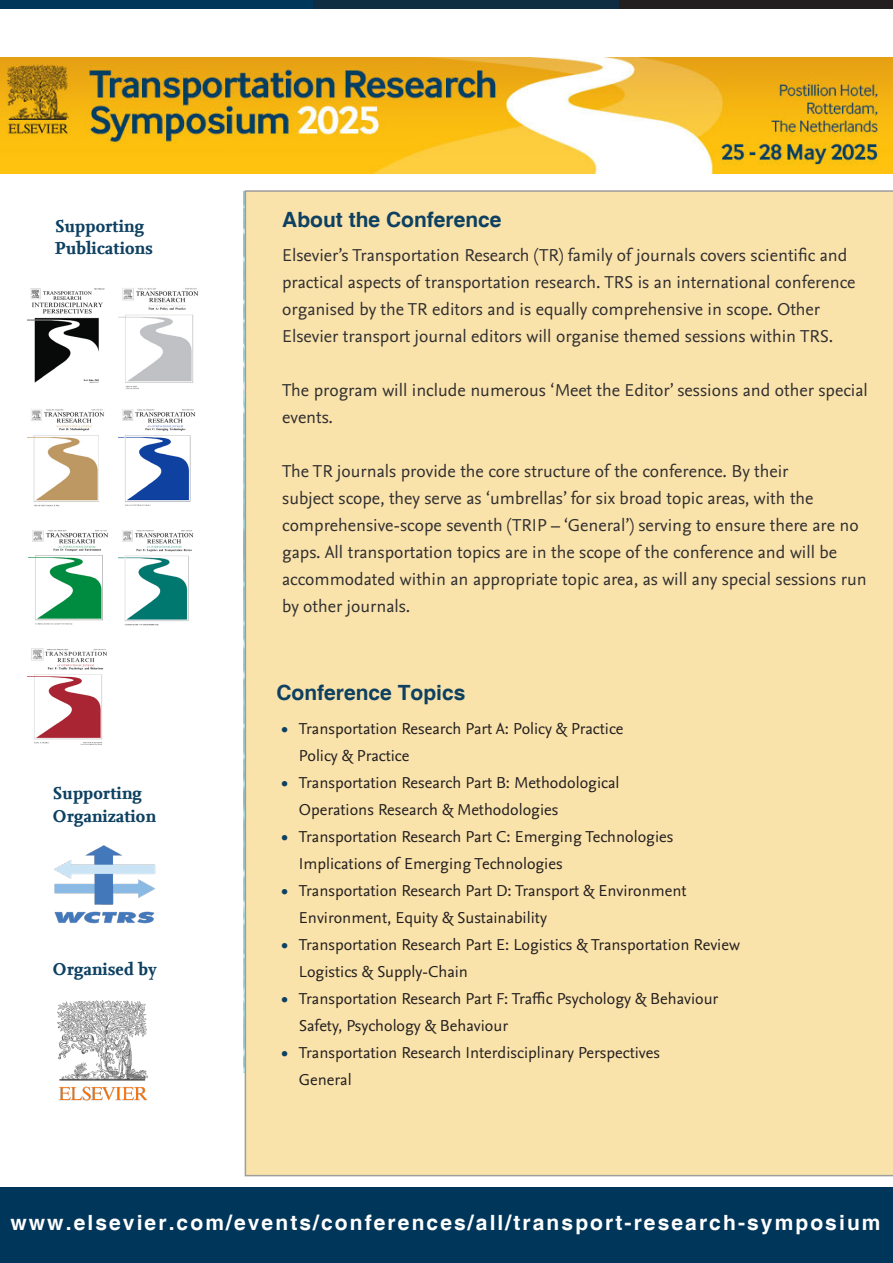
<style>
.page{position:relative;width:893px;height:1263px;background:#fff}
.page>*{position:absolute;margin:0;border:0;box-sizing:border-box;transform-origin:0 0}
.t1{font:700 21px "Helvetica";letter-spacing:.1em;color:#fff}
.t2{font:700 21px "Helvetica";color:#0d4061}
.t3{font:18px/27px "Nexus Sans Pro";color:#312f30}
.t4{font:700 18px/22.5px "Nexus Serif Offc Pro";color:#0d4061}
.t5{font:16.5px "Nexus Sans Pro";color:#231f20}
.t6{font:700 15px "Nexus Sans Pro";color:#0d4061}
</style>
<div class="page">
<div style="left:245px;top:190px;width:648px;height:986px;background:#fae3ab"></div>
<div style="left:0;top:1187px;width:893px;height:76px;background:#003659"></div>
<div style="left:0;top:0;width:317px;height:9px;background:#003659"></div>
<div style="left:313px;top:0;width:580px;height:9px;background:#231f20"></div>
<div style="left:313px;top:0;width:305px;height:9px;background:#0e2c42"></div>
<img style="left:0;top:57px;width:893px;height:116px">
<img style="left:27px;top:288px;width:78px;height:95px">
<img style="left:119px;top:288px;width:80px;height:101px">
<img style="left:27px;top:409px;width:78px;height:98px">
<img style="left:118px;top:409px;width:78px;height:97px">
<img style="left:29px;top:530px;width:80px;height:95px">
<img style="left:118px;top:530px;width:76px;height:96px">
<img style="left:54px;top:845px;width:102px;height:79px">
<img style="left:57px;top:1000px;width:91px;height:101px">
<img style="left:27px;top:648px;width:80px;height:97px">
<p class="t4" style="left:55px;top:214px;width:91px">Supporting</p>
<p class="t4" style="left:55px;top:237px;width:100px">Publications</p>
<p class="t4" style="left:52px;top:782px;width:105px">Supporting<br>Organization</p>
<p class="t4" style="left:52px;top:957px;width:106px">Organised by</p>
<p class="t2" style="left:282px;top:206px;width:221px">About the Conference</p>
<p class="t3" style="left:282px;top:241px;width:575px">Elsevier’s Transportation Research (TR) family of journals covers scientific and practical aspects of transportation research. TRS is an international conference organised by the TR editors and is equally comprehensive in scope. Other Elsevier transport journal editors will organise themed sessions within TRS.</p>
<p class="t3" style="left:282px;top:376px;width:587px">The program will include numerous ‘Meet the Editor’ sessions and other special events.</p>
<p class="t3" style="left:282px;top:457px;width:586px">The TR journals provide the core structure of the conference. By their<br>subject scope, they serve as ‘umbrellas’ for six broad topic areas, with the comprehensive-scope seventh (TRIP – ‘General’) serving to ensure there are no gaps. All transportation topics are in the scope of the conference and will be accommodated within an appropriate topic area, as will any special sessions run by other journals.</p>
<p class="t2" style="left:276px;top:680px;width:191px">Conference Topics</p>
<p class="t5" style="left:299px;top:716px;width:326px">Transportation Research Part A: Policy &amp; Practice</p>
<p class="t5" style="left:299px;top:743px;width:112px">Policy &amp; Practice</p>
<p class="t5" style="left:299px;top:770px;width:322px">Transportation Research Part B: Methodological</p>
<p class="t5" style="left:299px;top:797px;width:261px">Operations Research &amp; Methodologies</p>
<p class="t5" style="left:299px;top:824px;width:376px">Transportation Research Part C: Emerging Technologies</p>
<p class="t5" style="left:299px;top:851px;width:265px">Implications of Emerging Technologies</p>
<p class="t5" style="left:299px;top:878px;width:389px">Transportation Research Part D: Transport &amp; Environment</p>
<p class="t5" style="left:299px;top:905px;width:250px">Environment, Equity &amp; Sustainability</p>
<p class="t5" style="left:299px;top:932px;width:442px">Transportation Research Part E: Logistics &amp; Transportation Review</p>
<p class="t5" style="left:299px;top:959px;width:171px">Logistics &amp; Supply-Chain</p>
<p class="t5" style="left:299px;top:986px;width:421px">Transportation Research Part F: Traffic Psychology &amp; Behaviour</p>
<p class="t5" style="left:299px;top:1013px;width:211px">Safety, Psychology &amp; Behaviour</p>
<p class="t5" style="left:299px;top:1040px;width:363px">Transportation Research Interdisciplinary Perspectives</p>
<p class="t5" style="left:299px;top:1067px;width:54px">General</p>
<p class="t6" style="left:282px;top:717px;width:8px">•</p>
<p class="t6" style="left:282px;top:771px;width:8px">•</p>
<p class="t6" style="left:282px;top:825px;width:8px">•</p>
<p class="t6" style="left:282px;top:879px;width:8px">•</p>
<p class="t6" style="left:282px;top:933px;width:8px">•</p>
<p class="t6" style="left:282px;top:987px;width:8px">•</p>
<p class="t6" style="left:282px;top:1041px;width:8px">•</p>
<p class="t1" style="left:10px;top:1209px;width:872px">www.elsevier.com/events/conferences/all/transport-research-symposium</p>
</div>
